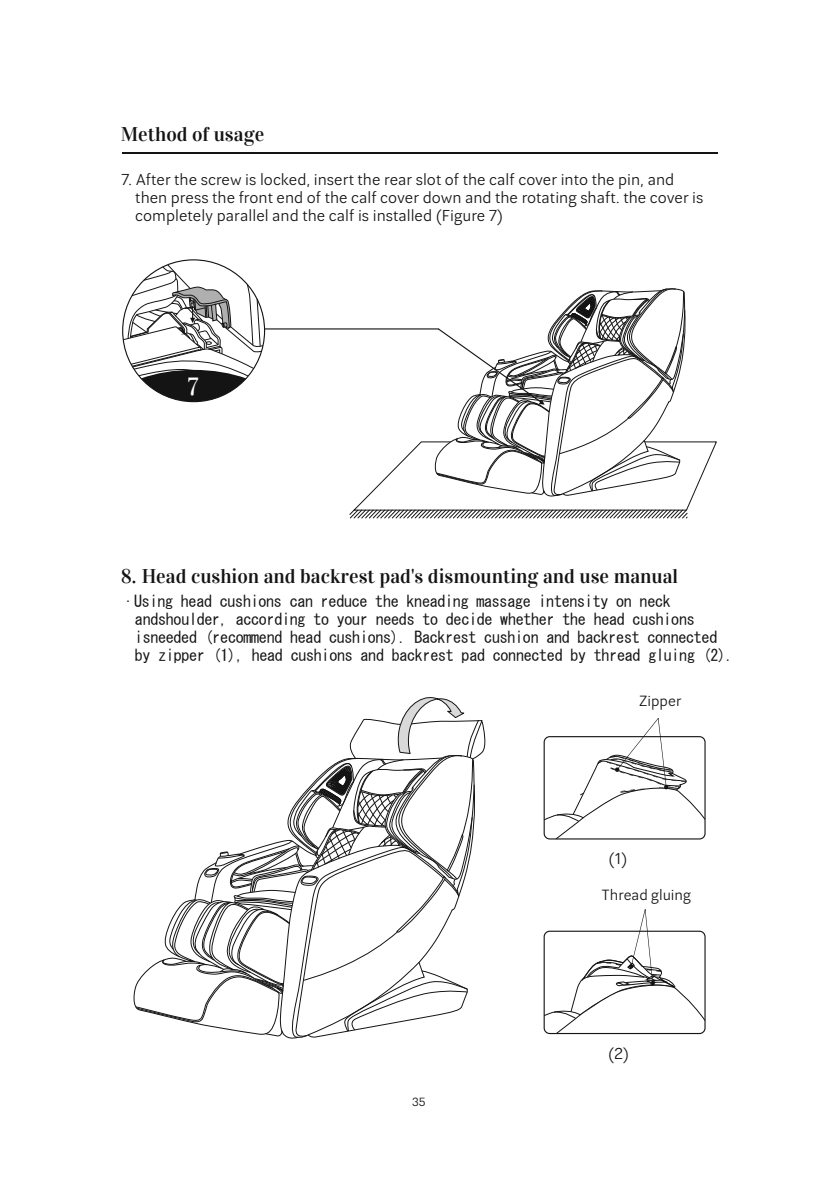
<style>
.page{position:relative;width:840px;height:1191px;background:#fff}
.page>*{position:absolute;margin:0;border:0;box-sizing:border-box;transform-origin:0 0}
.t1{font:25px "Vidaloka Regular PL";color:#fff}
.t2{font:20px "Vidaloka Regular PL";color:#131413}
.t3{font:16px/18px "MS Gothic";letter-spacing:-.015em;color:#131413}
.t4{font:16px/18px "Lean O Sans FY";color:#131413}
.t5{font:15px "Lean O Sans FY";color:#131413}
.t6{font:12px "Lean O Sans FY";color:#131413}
</style>
<div class="page">
<hr style="left:121px;top:152px;width:596px;height:1px;background:#131413">
<svg style="left:122px;top:263px;width:595px;height:256px"></svg>
<svg style="left:543px;top:718px;width:162px;height:121px"></svg>
<svg style="left:543px;top:909px;width:162px;height:125px"></svg>
<svg style="left:135px;top:697px;width:351px;height:342px"></svg>
<p class="t2" style="left:121px;top:122px;width:145px">Method of usage</p>
<p class="t4" style="left:135px;top:172px;width:569px;text-indent:-14px">7. After the screw is locked, insert the rear slot of the calf cover into the pin, and then press the front end of the calf cover down and the rotating shaft. the cover is completely parallel and the calf is installed (Figure 7)</p>
<h1 class="t1" style="left:188px;top:371px;width:12px">7</h1>
<p class="t2" style="left:121px;top:564px;width:558px">8. Head cushion and backrest pad's dismounting and use manual</p>
<p class="t3" style="left:135px;top:592px;width:600px;text-indent:-9px">·Using head cushions can reduce the kneading massage intensity on neck andshoulder, according to your needs to decide whether the head cushions isneeded (recommend head cushions). Backrest cushion and backrest connected by zipper (1), head cushions and backrest pad connected by thread gluing (2).</p>
<p class="t5" style="left:638px;top:695px;width:44px">Zipper</p>
<p class="t4" style="left:608px;top:851px;width:20px">(1)</p>
<p class="t5" style="left:601px;top:889px;width:91px">Thread gluing</p>
<p class="t6" style="left:412px;top:1096px;width:15px">35</p>
<p class="t4" style="left:607px;top:1046px;width:22px">(2)</p>
</div>
